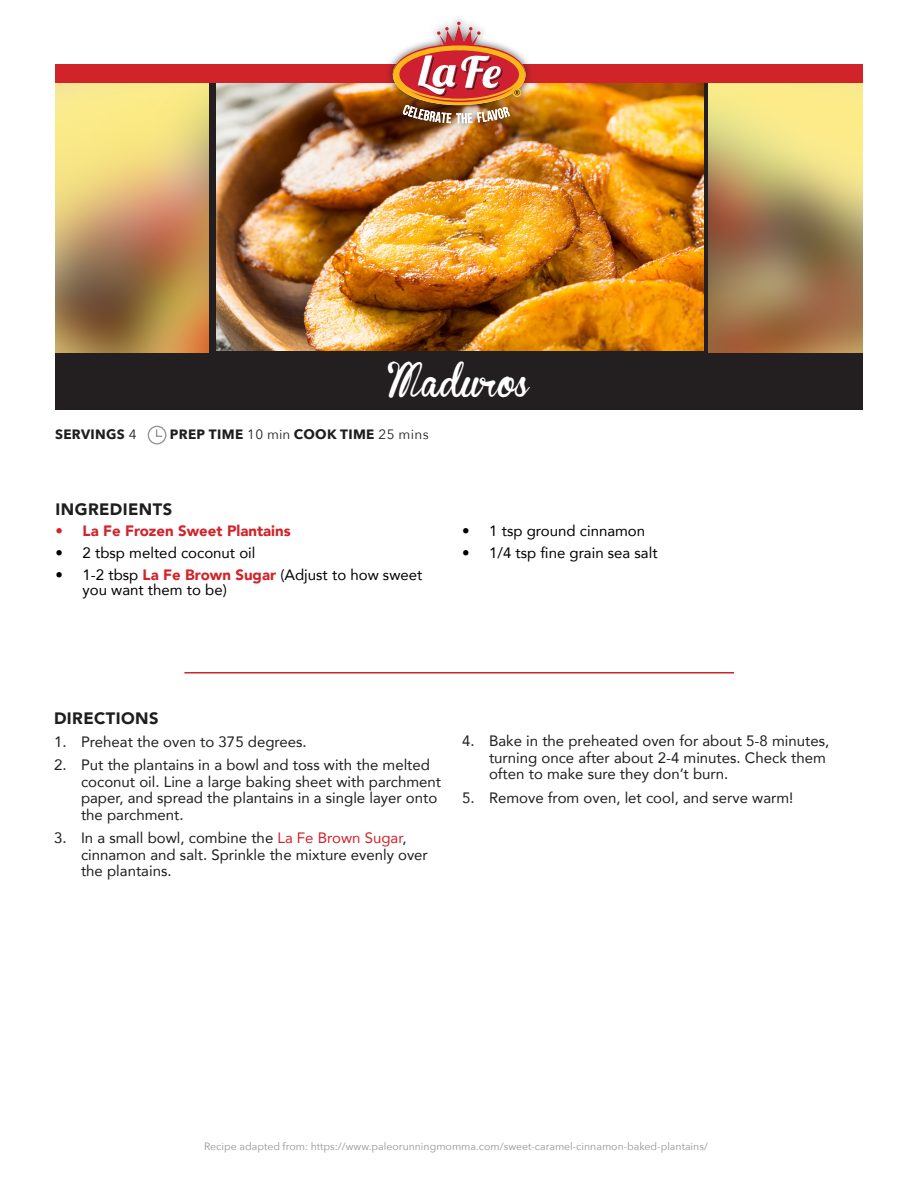
<style>
.page{position:relative;width:918px;height:1188px;background:#fff}
.page>*{position:absolute;margin:0;border:0;box-sizing:border-box;transform-origin:0 0}
.t1{font:33px "Brannboll Fet";color:#fff}
.t2{font:900 16.5px "Avenir";letter-spacing:.025em;color:#201d1e}
.t3{font:15px/16.5px "Avenir";color:#201d1e}
.t4{font:15px/15px "Avenir";color:#000}
.t5{font:900 15px "Avenir";color:#d1232a}
.t6{font:700 13.5px "Avenir Next";letter-spacing:.025em;color:#201d1e}
.t7{font:10.5px "Avenir Next";color:#989293}
.s1{font-weight:400}
.s2{font-weight:900;color:#d1232a}
.s3{color:#d1232a}
</style>
<div class="page">
<img style="left:55px;top:83px;width:808px;height:270px">
<div style="left:55px;top:353px;width:808px;height:57px;background:#231f20"></div>
<svg style="left:210px;top:83px;width:498px;height:270px;background:#3f2f1f"></svg>
<hr style="left:184px;top:672px;width:550px;height:2px;background:#d1232a">
<svg style="left:147px;top:425px;width:20px;height:20px"></svg>
<img style="left:216px;top:83px;width:487px;height:267px">
<div style="left:55px;top:65px;width:808px;height:18px;background:#d1232a"></div>
<div style="left:385px;top:14px;width:149px;height:118px;background:#231f20;opacity:.75"></div>
<img style="left:393px;top:22px;width:132px;height:101px">
<p class="t1" style="left:389px;top:365px;width:142px">Maduros</p>
<p class="t6" style="left:55px;top:423px;width:83px">SERVINGS <span class="s1">4</span></p>
<p class="t6" style="left:170px;top:423px;width:260px">PREP TIME <span class="s1">10 min</span> COOK TIME <span class="s1">25 mins</span></p>
<p class="t2" style="left:56px;top:495px;width:118px">INGREDIENTS</p>
<p class="t5" style="left:56px;top:518px;width:237px">• La Fe Frozen Sweet Plantains</p>
<p class="t4" style="left:56px;top:545px;width:201px">• 2 tbsp melted coconut oil</p>
<p class="t4" style="left:83px;top:567px;width:341px;text-indent:-27px">• 1-2 tbsp <span class="s2">La Fe Brown Sugar</span> (Adjust to how sweet you want them to be)</p>
<p class="t4" style="left:462px;top:523px;width:184px">• 1 tsp ground cinnamon</p>
<p class="t4" style="left:462px;top:545px;width:197px">• 1/4 tsp fine grain sea salt</p>
<p class="t2" style="left:54px;top:704px;width:106px">DIRECTIONS</p>
<p class="t3" style="left:54px;top:733px;width:254px">1. Preheat the oven to 375 degrees.</p>
<p class="t3" style="left:81px;top:757px;width:362px;text-indent:-27px">2. Put the plantains in a bowl and toss with the melted coconut oil. Line a large baking sheet with parchment paper, and spread the plantains in a single layer onto the parchment.</p>
<p class="t3" style="left:81px;top:829px;width:348px;text-indent:-27px">3. In a small bowl, combine the <span class="s3">La Fe Brown Sugar</span>, cinnamon and salt. Sprinkle the mixture evenly over the plantains.</p>
<p class="t3" style="left:489px;top:732px;width:342px;text-indent:-27px">4. Bake in the preheated oven for about 5-8 minutes, turning once after about 2-4 minutes. Check them often to make sure they don’t burn.</p>
<p class="t3" style="left:462px;top:789px;width:333px">5. Remove from oven, let cool, and serve warm!</p>
<p class="t7" style="left:204px;top:1137px;width:505px">Recipe adapted from: https://www.paleorunningmomma.com/sweet-caramel-cinnamon-baked-plantains/</p>
</div>
